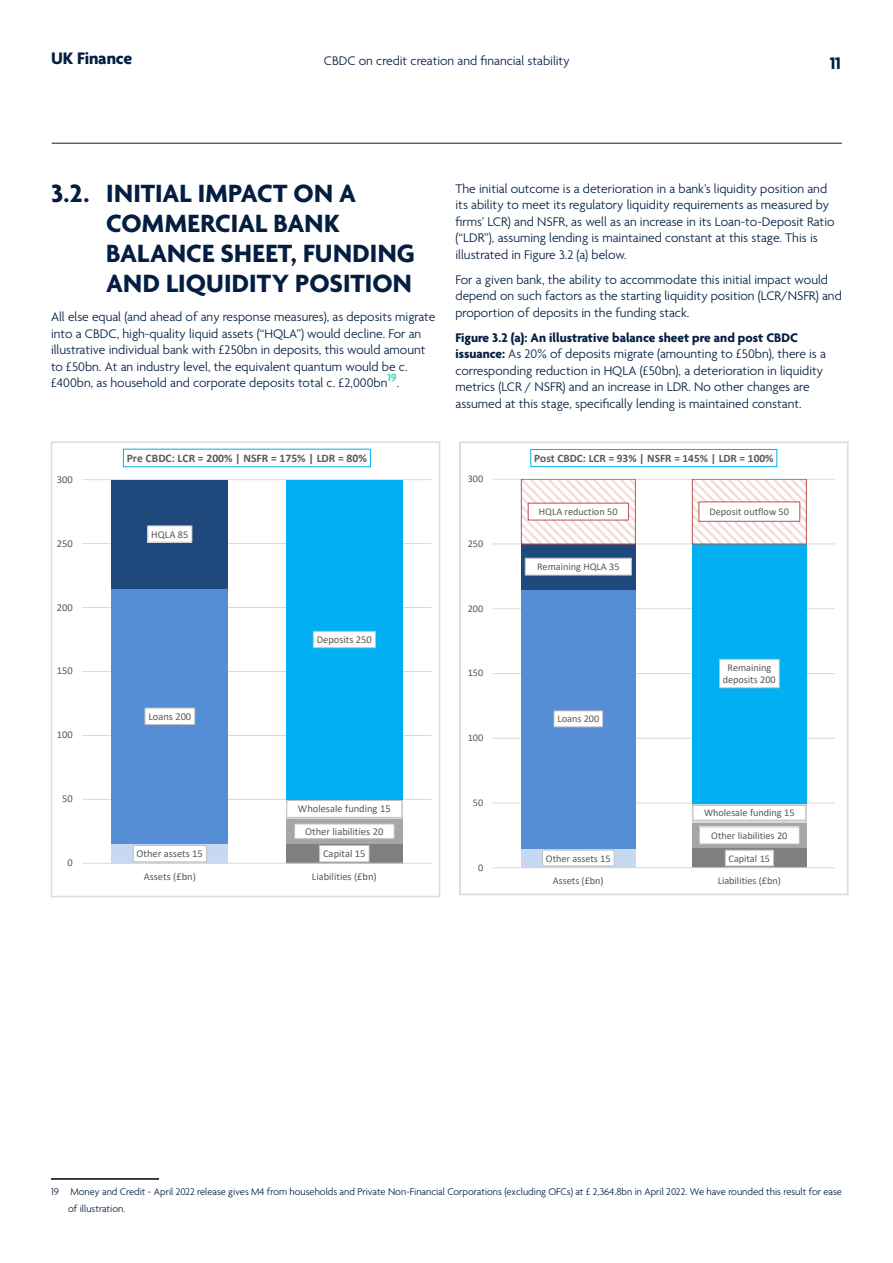
<style>
.page{position:relative;width:893px;height:1263px;background:#fff}
.page>*{position:absolute;margin:0;border:0;box-sizing:border-box;transform-origin:0 0}
.t1{font:700 27px/30px "Agenda";letter-spacing:.005em;color:#041e42}
.t2{font:700 18px "Agenda";letter-spacing:-.005em;color:#041e42}
.t3{font:300 13.5px/16.5px "Agenda";color:#041e42}
.t4{font:700 11.55px "Calibri";color:#595959}
.t5{font:700 11.4px "Calibri";color:#595959}
.t6{font:700 11.4px "Agenda";color:#5cd4b5}
.t7{font:300 10.5px/16.5px "Agenda";color:#041e42}
.t8{font:10.5px "Calibri";color:#595959}
.t9{font:10.2px/12.6px "Calibri";color:#595959;text-align:center}
.s1{font-weight:700}
</style>
<div class="page">
<hr style="left:52px;top:143px;width:790px;height:1px;background:#041e42">
<svg style="left:82px;top:446px;width:359px;height:440px"></svg>
<hr style="left:51px;top:1178px;width:108px;height:2px;background:#000">
<div style="left:51px;top:441px;width:389px;height:456px;border:2px solid #d9dde3"></div>
<hr style="left:493px;top:803px;width:342px;height:1px;background:#d9d9d9">
<hr style="left:493px;top:738px;width:342px;height:1px;background:#d9d9d9">
<hr style="left:493px;top:673px;width:342px;height:1px;background:#d9d9d9">
<hr style="left:493px;top:608px;width:342px;height:1px;background:#d9d9d9">
<hr style="left:493px;top:543px;width:342px;height:1px;background:#d9d9d9">
<hr style="left:493px;top:479px;width:342px;height:1px;background:#d9d9d9">
<svg style="left:521px;top:848px;width:114px;height:19px"></svg>
<div style="left:521px;top:589px;width:114px;height:259px;background:#558ed5"></div>
<div style="left:521px;top:544px;width:114px;height:45px;background:#1f497d"></div>
<div style="left:692px;top:848px;width:114px;height:20px;background:#7f7f7f"></div>
<div style="left:692px;top:822px;width:114px;height:26px;background:#a6a6a6"></div>
<div style="left:692px;top:803px;width:114px;height:19px;background:#cfcfcf"></div>
<div style="left:692px;top:544px;width:114px;height:259px;background:#00b0f0"></div>
<svg style="left:523px;top:481px;width:111px;height:61px"></svg>
<div style="left:521px;top:479px;width:115px;height:65px;border:1px solid #c0504d"></div>
<svg style="left:694px;top:481px;width:111px;height:61px"></svg>
<div style="left:692px;top:479px;width:115px;height:65px;border:1px solid #c0504d"></div>
<hr style="left:493px;top:867px;width:342px;height:1px;background:#d9d9d9">
<div style="left:542px;top:850px;width:72px;height:16px;background:#fff;border:1px solid #bfbfbf"></div>
<div style="left:554px;top:711px;width:49px;height:16px;background:#fff"></div>
<div style="left:554px;top:710px;width:49px;height:17px;border:1px solid #bfbfbf"></div>
<div style="left:525px;top:558px;width:107px;height:17px;background:#fff;border:1px solid #bfbfbf"></div>
<div style="left:725px;top:850px;width:49px;height:16px;background:#fff;border:1px solid #bfbfbf"></div>
<div style="left:699px;top:827px;width:100px;height:17px;background:#fff"></div>
<div style="left:699px;top:826px;width:101px;height:18px;border:1px solid #bfbfbf"></div>
<div style="left:693px;top:805px;width:113px;height:15px;background:#fff;border:1px solid #bfbfbf"></div>
<div style="left:719px;top:659px;width:60px;height:29px;background:#fff"></div>
<div style="left:719px;top:659px;width:61px;height:29px;border:1px solid #bfbfbf"></div>
<div style="left:528px;top:503px;width:101px;height:17px;background:#fff"></div>
<div style="left:699px;top:502px;width:101px;height:19px;background:#fff"></div>
<div style="left:698px;top:501px;width:102px;height:21px;border:1px solid #c0504d"></div>
<div style="left:530px;top:449px;width:247px;height:18px;border:1px solid #00b0f0"></div>
<div style="left:459px;top:441px;width:389px;height:454px;border:2px solid #d9dde3"></div>
<h2 class="t2" style="left:51px;top:49px;width:83px">UK Finance</h2>
<p class="t3" style="left:324px;top:54px;width:247px">CBDC on credit creation and financial stability</p>
<h2 class="t2" style="left:830px;top:53px;width:13px">11</h2>
<h1 class="t1" style="left:106px;top:180px;width:310px;text-indent:-55px">3.2. INITIAL IMPACT ON A<br>COMMERCIAL BANK<br>BALANCE SHEET, FUNDING<br>AND LIQUIDITY POSITION</h1>
<p class="t3" style="left:51px;top:310px;width:386px">All else equal (and ahead of any response measures), as deposits migrate into a CBDC, high-quality liquid assets (“HQLA”) would decline. For an illustrative individual bank with £250bn in deposits, this would amount to £50bn. At an industry level, the equivalent quantum would be c. £400bn, as household and corporate deposits total c. £2,000bn</p>
<p class="t6" style="left:387px;top:371px;width:11px">19</p>
<p class="t3" style="left:397px;top:376px;width:4px">.</p>
<p class="t8" style="left:57px;top:472px;width:17px">300</p>
<p class="t8" style="left:57px;top:536px;width:17px">250</p>
<p class="t8" style="left:57px;top:600px;width:17px">200</p>
<p class="t8" style="left:57px;top:664px;width:17px">150</p>
<p class="t8" style="left:57px;top:728px;width:17px">100</p>
<p class="t4" style="left:127px;top:450px;width:242px">Pre CBDC: LCR = 200% | NSFR = 175% | LDR = 80%</p>
<p class="t8" style="left:151px;top:527px;width:39px">HQLA 85</p>
<p class="t8" style="left:148px;top:709px;width:44px">Loans 200</p>
<p class="t8" style="left:317px;top:632px;width:57px">Deposits 250</p>
<p class="t3" style="left:455px;top:181px;width:381px">The initial outcome is a deterioration in a bank’s liquidity position and its ability to meet its regulatory liquidity requirements as measured by firms’ LCR) and NSFR, as well as an increase in its Loan-to-Deposit Ratio (“LDR”), assuming lending is maintained constant at this stage. This is illustrated in Figure 3.2 (a) below.</p>
<p class="t3" style="left:455px;top:272px;width:388px">For a given bank, the ability to accommodate this initial impact would depend on such factors as the starting liquidity position (LCR/NSFR) and proportion of deposits in the funding stack.</p>
<p class="t3" style="left:455px;top:330px;width:372px"><span class="s1">Figure 3.2 (a): An illustrative balance sheet pre and post CBDC issuance:</span> As 20% of deposits migrate (amounting to £50bn), there is a corresponding reduction in HQLA (£50bn), a deterioration in liquidity metrics (LCR / NSFR) and an increase in LDR. No other changes are assumed at this stage, specifically lending is maintained constant.</p>
<p class="t9" style="left:468px;top:472px;width:17px">300</p>
<p class="t9" style="left:468px;top:537px;width:17px">250</p>
<p class="t9" style="left:468px;top:602px;width:17px">200</p>
<p class="t9" style="left:468px;top:666px;width:17px">150</p>
<p class="t9" style="left:468px;top:731px;width:17px">100</p>
<p class="t5" style="left:534px;top:450px;width:241px">Post CBDC: LCR = 93% | NSFR = 145% | LDR = 100%</p>
<p class="t9" style="left:539px;top:505px;width:80px">HQLA reduction 50</p>
<p class="t9" style="left:710px;top:505px;width:81px">Deposit outflow 50</p>
<p class="t9" style="left:537px;top:560px;width:84px">Remaining HQLA 35</p>
<p class="t9" style="left:557px;top:712px;width:43px">Loans 200</p>
<p class="t9" style="left:723px;top:661px;width:54px">Remaining deposits 200</p>
<p class="t8" style="left:62px;top:791px;width:12px">50</p>
<p class="t8" style="left:68px;top:855px;width:7px">0</p>
<p class="t8" style="left:298px;top:802px;width:94px">Wholesale funding 15</p>
<p class="t8" style="left:137px;top:846px;width:68px">Other assets 15</p>
<p class="t8" style="left:305px;top:824px;width:80px">Other liabilities 20</p>
<p class="t8" style="left:323px;top:846px;width:44px">Capital 15</p>
<p class="t8" style="left:144px;top:869px;width:54px">Assets (£bn)</p>
<p class="t8" style="left:312px;top:869px;width:66px">Liabilities (£bn)</p>
<p class="t9" style="left:473px;top:796px;width:12px">50</p>
<p class="t9" style="left:478px;top:861px;width:7px">0</p>
<p class="t9" style="left:704px;top:806px;width:92px">Wholesale funding 15</p>
<p class="t9" style="left:546px;top:851px;width:66px">Other assets 15</p>
<p class="t9" style="left:711px;top:829px;width:78px">Other liabilities 20</p>
<p class="t9" style="left:728px;top:851px;width:43px">Capital 15</p>
<p class="t9" style="left:553px;top:874px;width:52px">Assets (£bn)</p>
<p class="t9" style="left:718px;top:874px;width:65px">Liabilities (£bn)</p>
<p class="t7" style="left:68px;top:1184px;width:775px;text-indent:-17px">19 Money and Credit - April 2022 release gives M4 from households and Private Non-Financial Corporations (excluding OFCs) at £ 2,364.8bn in April 2022. We have rounded this result for ease of illustration.</p>
</div>
